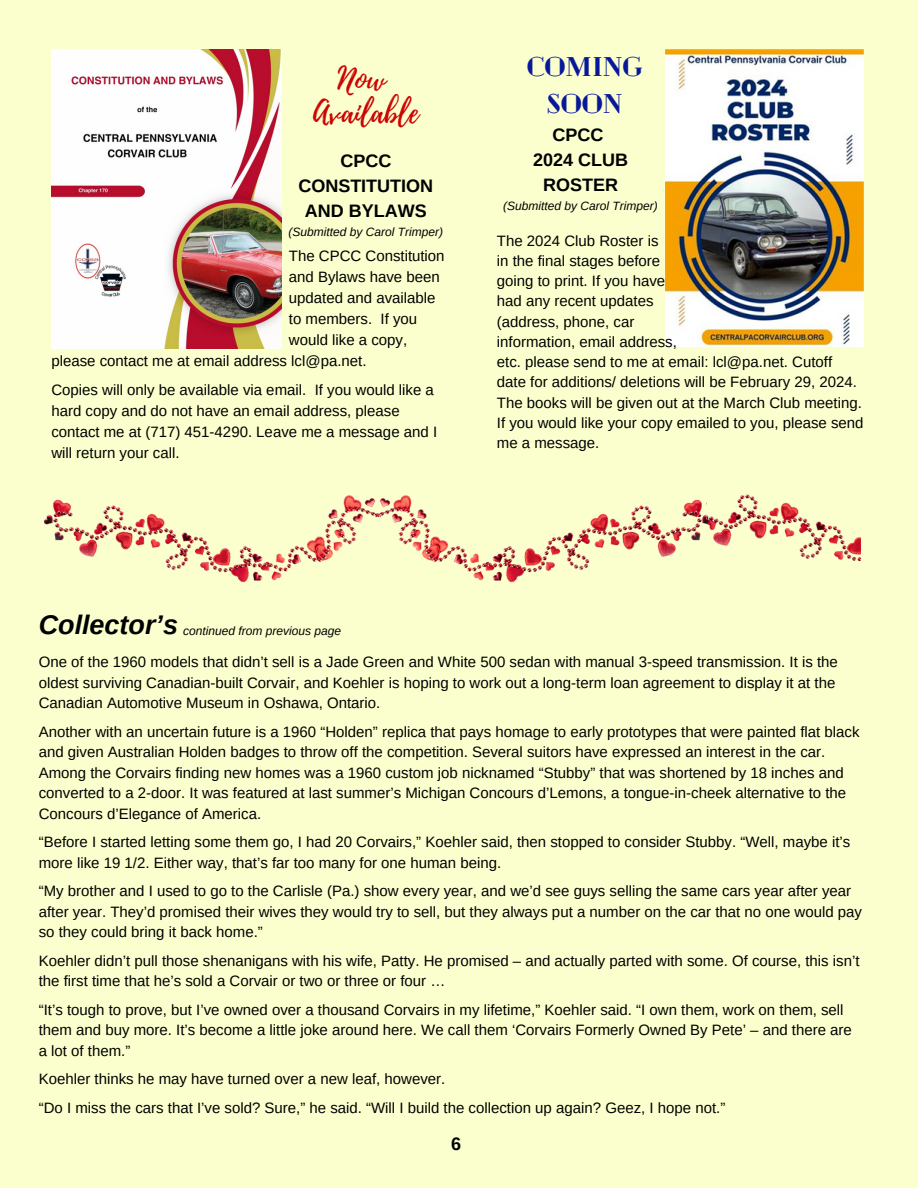
<style>
.page{position:relative;width:918px;height:1188px;background:#fbffcd}
.page>*{position:absolute;margin:0;border:0;box-sizing:border-box;transform-origin:0 0}
.t1{font:30.6px/33.8px "Playlist Script";color:#cb0404;text-align:center}
.t2{font:italic 700 27px "Arimo";color:#000}
.t3{font:900 27px/37.2px "Cheque";color:#09189b;text-align:center}
.t4{font:700 18px/25px "Arimo";color:#000;text-align:center}
.t5{font:15px/20.5px "Arimo";color:#000}
.t6{font:italic 12px "Arimo";color:#000}
</style>
<div class="page">
<img style="left:51px;top:50px;width:231px;height:299px">
<img style="left:666px;top:49px;width:198px;height:297px">
<img style="left:43px;top:495px;width:332px;height:88px">
<img style="left:375px;top:495px;width:332px;height:88px">
<img style="left:707px;top:494px;width:153px;height:68px">
<h1 class="t1" style="left:313px;top:63px;width:107px">Now<br>Available</h1>
<p class="t4" style="left:298px;top:148px;width:136px">CPCC<br>CONSTITUTION<br>AND BYLAWS</p>
<p class="t6" style="left:289px;top:225px;width:156px">(Submitted by Carol Trimper)</p>
<p class="t5" style="left:289px;top:245px;width:157px">The CPCC Constitution</p>
<p class="t5" style="left:289px;top:266px;width:152px">and Bylaws have been</p>
<p class="t5" style="left:289px;top:287px;width:148px">updated and available</p>
<p class="t5" style="left:289px;top:308px;width:130px">to members. If you</p>
<p class="t5" style="left:289px;top:329px;width:120px">would like a copy,</p>
<p class="t5" style="left:51px;top:350px;width:317px">please contact me at email address lcl@pa.net.</p>
<p class="t5" style="left:51px;top:379px;width:387px;line-height:21px">Copies will only be available via email. If you would like a hard copy and do not have an email address, please contact me at (717) 451-4290. Leave me a message and I will return your call.</p>
<h2 class="t3" style="left:527px;top:47px;width:117px">COMING<br>SOON</h2>
<p class="t4" style="left:533px;top:122px;width:96px">CPCC<br>2024 CLUB<br>ROSTER</p>
<p class="t6" style="left:503px;top:199px;width:156px">(Submitted by Carol Trimper)</p>
<p class="t5" style="left:497px;top:230px;width:368px">The 2024 Club Roster is<br>in the final stages before<br>going to print. If you have<br>had any recent updates<br>(address, phone, car<br>information, email address,<br>etc. please send to me at email: lcl@pa.net. Cutoff date for additions/ deletions will be February 29, 2024.<br>The books will be given out at the March Club meeting.<br>If you would like your copy emailed to you, please send me a message.</p>
<h2 class="t2" style="left:39px;top:610px;width:141px">Collector’s</h2>
<p class="t5" style="left:39px;top:652px;width:801px">One of the 1960 models that didn’t sell is a Jade Green and White 500 sedan with manual 3-speed transmission. It is the oldest surviving Canadian-built Corvair, and Koehler is hoping to work out a long-term loan agreement to display it at the<br>Canadian Automotive Museum in Oshawa, Ontario.</p>
<p class="t5" style="left:39px;top:721px;width:822px">Another with an uncertain future is a 1960 “Holden” replica that pays homage to early prototypes that were painted flat black and given Australian Holden badges to throw off the competition. Several suitors have expressed an interest in the car.<br>Among the Corvairs finding new homes was a 1960 custom job nicknamed “Stubby” that was shortened by 18 inches and converted to a 2-door. It was featured at last summer’s Michigan Concours d’Lemons, a tongue-in-cheek alternative to the Concours d’Elegance of America.</p>
<p class="t5" style="left:39px;top:832px;width:813px">“Before I started letting some them go, I had 20 Corvairs,” Koehler said, then stopped to consider Stubby. “Well, maybe it’s more like 19 1/2. Either way, that’s far too many for one human being.</p>
<p class="t5" style="left:39px;top:881px;width:825px">“My brother and I used to go to the Carlisle (Pa.) show every year, and we’d see guys selling the same cars year after year after year. They’d promised their wives they would try to sell, but they always put a number on the car that no one would pay so they could bring it back home.”</p>
<p class="t5" style="left:39px;top:950px;width:822px">Koehler didn’t pull those shenanigans with his wife, Patty. He promised – and actually parted with some. Of course, this isn’t the first time that he’s sold a Corvair or two or three or four …</p>
<p class="t5" style="left:39px;top:999px;width:815px">“It’s tough to prove, but I’ve owned over a thousand Corvairs in my lifetime,” Koehler said. “I own them, work on them, sell them and buy more. It’s become a little joke around here. We call them ‘Corvairs Formerly Owned By Pete’ – and there are a lot of them.”</p>
<p class="t5" style="left:39px;top:1065px;width:688px;line-height:28.5px">Koehler thinks he may have turned over a new leaf, however.<br>“Do I miss the cars that I’ve sold? Sure,” he said. “Will I build the collection up again? Geez, I hope not.”</p>
<p class="t6" style="left:183px;top:624px;width:160px">continued from previous page</p>
<p class="t4" style="left:451px;top:1131px;width:12px">6</p>
</div>
